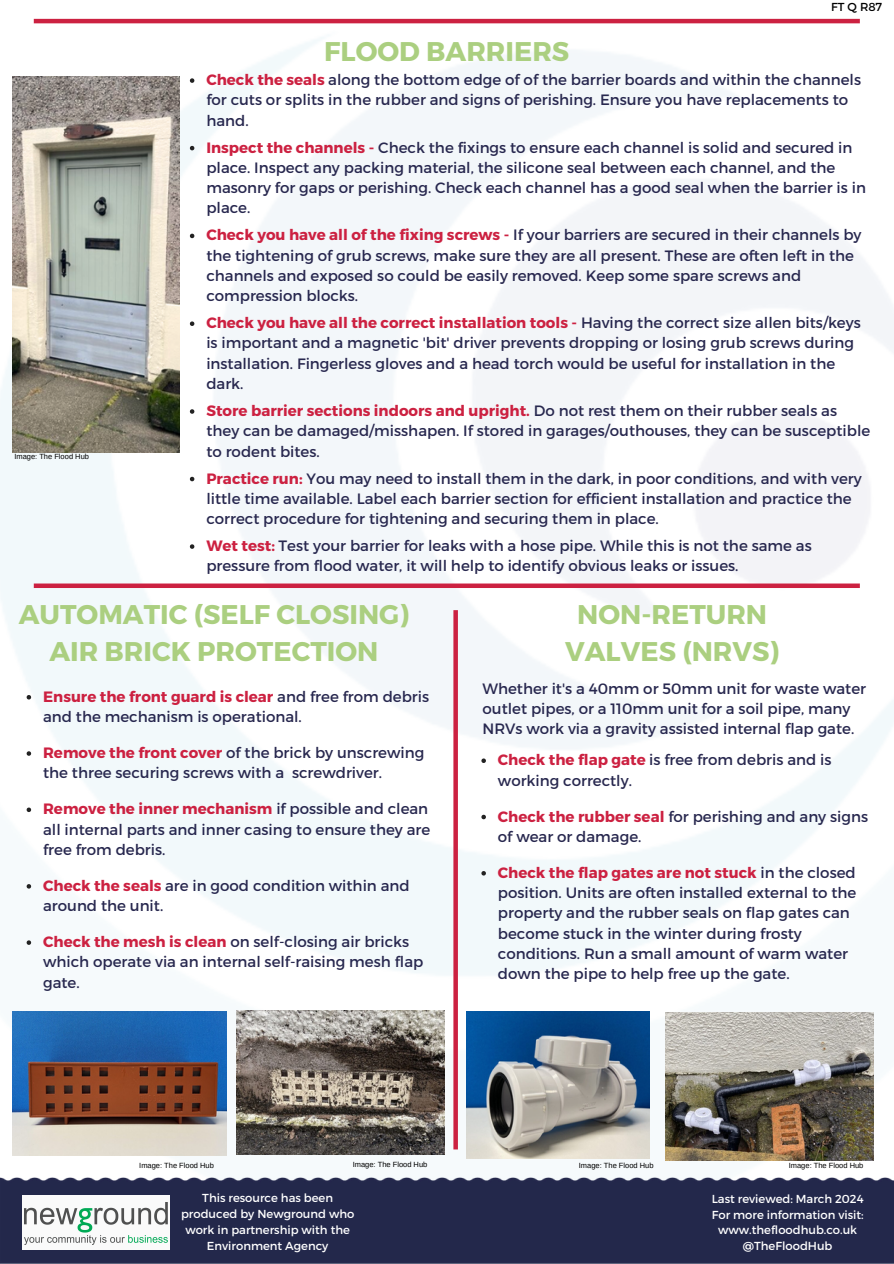
<style>
.page{position:relative;width:894px;height:1264px;background:#fff}
.page>*{position:absolute;margin:0;border:0;box-sizing:border-box;transform-origin:0 0}
.t1{font:700 27px/37.2px "Montserrat";color:#abcf80;text-align:center}
.t2{font:15px/20.2px "Montserrat";color:#28284f}
.t3{font:11.55px/15.8px "Montserrat";color:#fff;text-align:center}
.t4{font:11.55px "Montserrat";color:#000}
.t5{font:7.5px "Arimo";color:#000}
.s1{font-weight:700;color:#cc2141}
</style>
<div class="page">
<img style="left:0;top:18px;width:893px;height:1143px">
<div style="left:0;top:1177px;width:893px;height:86px;background:#23284b"></div>
<img style="left:22px;top:1194px;width:148px;height:54px">
<img style="left:665px;top:1012px;width:208px;height:148px">
<img style="left:467px;top:1011px;width:182px;height:147px">
<img style="left:13px;top:1011px;width:213px;height:144px">
<img style="left:236px;top:1010px;width:208px;height:144px">
<img style="left:13px;top:77px;width:166px;height:375px">
<svg style="left:190px;top:78px;width:4px;height:5px"></svg>
<svg style="left:190px;top:146px;width:4px;height:4px"></svg>
<svg style="left:190px;top:234px;width:4px;height:4px"></svg>
<svg style="left:190px;top:321px;width:4px;height:5px"></svg>
<svg style="left:190px;top:409px;width:4px;height:5px"></svg>
<svg style="left:190px;top:477px;width:4px;height:4px"></svg>
<svg style="left:190px;top:544px;width:4px;height:5px"></svg>
<svg style="left:27px;top:695px;width:4px;height:4px"></svg>
<svg style="left:27px;top:751px;width:4px;height:4px"></svg>
<svg style="left:27px;top:807px;width:4px;height:5px"></svg>
<svg style="left:27px;top:884px;width:4px;height:4px"></svg>
<svg style="left:27px;top:940px;width:4px;height:4px"></svg>
<svg style="left:481px;top:758px;width:5px;height:5px"></svg>
<svg style="left:481px;top:814px;width:5px;height:5px"></svg>
<svg style="left:481px;top:871px;width:5px;height:4px"></svg>
<hr style="left:34px;top:19px;width:825px;height:4px;background:#cc2141">
<div style="left:34px;top:583px;width:825px;height:5px;background:#cc2141"></div>
<div style="left:453px;top:610px;width:5px;height:539px;background:#cc2141"></div>
<h2 class="t5" style="left:14px;top:452px;width:76px">Image: The Flood Hub</h2>
<p class="t1" style="left:324px;top:32px;width:246px">FLOOD BARRIERS</p>
<p class="t4" style="left:830px;top:0;width:53px">FT Q R87</p>
<p class="t2" style="left:206px;top:69px;width:656px"><span class="s1">Check the seals</span> along the bottom edge of of the barrier boards and within the channels for cuts or splits in the rubber and signs of perishing. Ensure you have replacements to hand.</p>
<h1 class="t2" style="left:206px;top:136px;width:661px"><span class="s1">Inspect the channels -</span> Check the fixings to ensure each channel is solid and secured in place. Inspect any packing material, the silicone seal between each channel, and the masonry for gaps or perishing. Check each channel has a good seal when the barrier is in place.</h1>
<p class="t2" style="left:206px;top:224px;width:656px"><span class="s1">Check you have all of the fixing screws -</span> If your barriers are secured in their channels by the tightening of grub screws, make sure they are all present. These are often left in the channels and exposed so could be easily removed. Keep some spare screws and compression blocks.</p>
<p class="t2" style="left:206px;top:312px;width:655px"><span class="s1">Check you have all the correct installation tools -</span> Having the correct size allen bits/keys is important and a magnetic 'bit' driver prevents dropping or losing grub screws during installation. Fingerless gloves and a head torch would be useful for installation in the dark.</p>
<p class="t2" style="left:206px;top:400px;width:665px"><span class="s1">Store barrier sections indoors and upright.</span> Do not rest them on their rubber seals as they can be damaged/misshapen. If stored in garages/outhouses, they can be susceptible to rodent bites.</p>
<p class="t2" style="left:206px;top:467px;width:656px"><span class="s1">Practice run:</span> You may need to install them in the dark, in poor conditions, and with very little time available. Label each barrier section for efficient installation and practice the correct procedure for tightening and securing them in place.</p>
<p class="t2" style="left:206px;top:535px;width:606px"><span class="s1">Wet test:</span> Test your barrier for leaks with a hose pipe. While this is not the same as pressure from flood water, it will help to identify obvious leaks or issues.</p>
<p class="t1" style="left:19px;top:594px;width:391px">AUTOMATIC (SELF CLOSING)<br>AIR BRICK PROTECTION</p>
<p class="t1" style="left:565px;top:594px;width:215px">NON-RETURN<br>VALVES (NRVS)</p>
<p class="t2" style="left:43px;top:685px;width:387px"><span class="s1">Ensure the front guard is clear</span> and free from debris and the mechanism is operational.</p>
<p class="t2" style="left:43px;top:741px;width:382px"><span class="s1">Remove the front cover</span> of the brick by unscrewing the three securing screws with a screwdriver.</p>
<p class="t2" style="left:43px;top:798px;width:388px"><span class="s1">Remove the inner mechanism</span> if possible and clean all internal parts and inner casing to ensure they are free from debris.</p>
<p class="t2" style="left:43px;top:874px;width:368px"><span class="s1">Check the seals</span> are in good condition within and around the unit.</p>
<p class="t2" style="left:43px;top:930px;width:381px"><span class="s1">Check the mesh is clean</span> on self-closing air bricks which operate via an internal self-raising mesh flap gate.</p>
<h1 class="t2" style="left:482px;top:677px;width:385px">Whether it's a 40mm or 50mm unit for waste water outlet pipes, or a 110mm unit for a soil pipe, many<br>NRVs work via a gravity assisted internal flap gate.</h1>
<p class="t2" style="left:498px;top:749px;width:335px"><span class="s1">Check the flap gate</span> is free from debris and is working correctly.</p>
<p class="t2" style="left:498px;top:805px;width:371px"><span class="s1">Check the rubber seal</span> for perishing and any signs of wear or damage.</p>
<p class="t2" style="left:498px;top:861px;width:360px"><span class="s1">Check the flap gates are not stuck</span> in the closed position. Units are often installed external to the property and the rubber seals on flap gates can become stuck in the winter during frosty conditions. Run a small amount of warm water down the pipe to help free up the gate.</p>
<p class="t5" style="left:139px;top:1161px;width:76px">Image: The Flood Hub</p>
<h1 class="t5" style="left:352px;top:1160px;width:76px">Image: The Flood Hub</h1>
<p class="t5" style="left:578px;top:1161px;width:76px">Image: The Flood Hub</p>
<p class="t5" style="left:788px;top:1161px;width:76px">Image: The Flood Hub</p>
<h3 class="t3" style="left:181px;top:1189px;width:175px">This resource has been produced by Newground who work in partnership with the<br>Environment Agency</h3>
<p class="t3" style="left:711px;top:1190px;width:153px">Last reviewed: March 2024</p>
<p class="t3" style="left:711px;top:1205px;width:153px">For more information visit: www.thefloodhub.co.uk @TheFloodHub</p>
</div>
